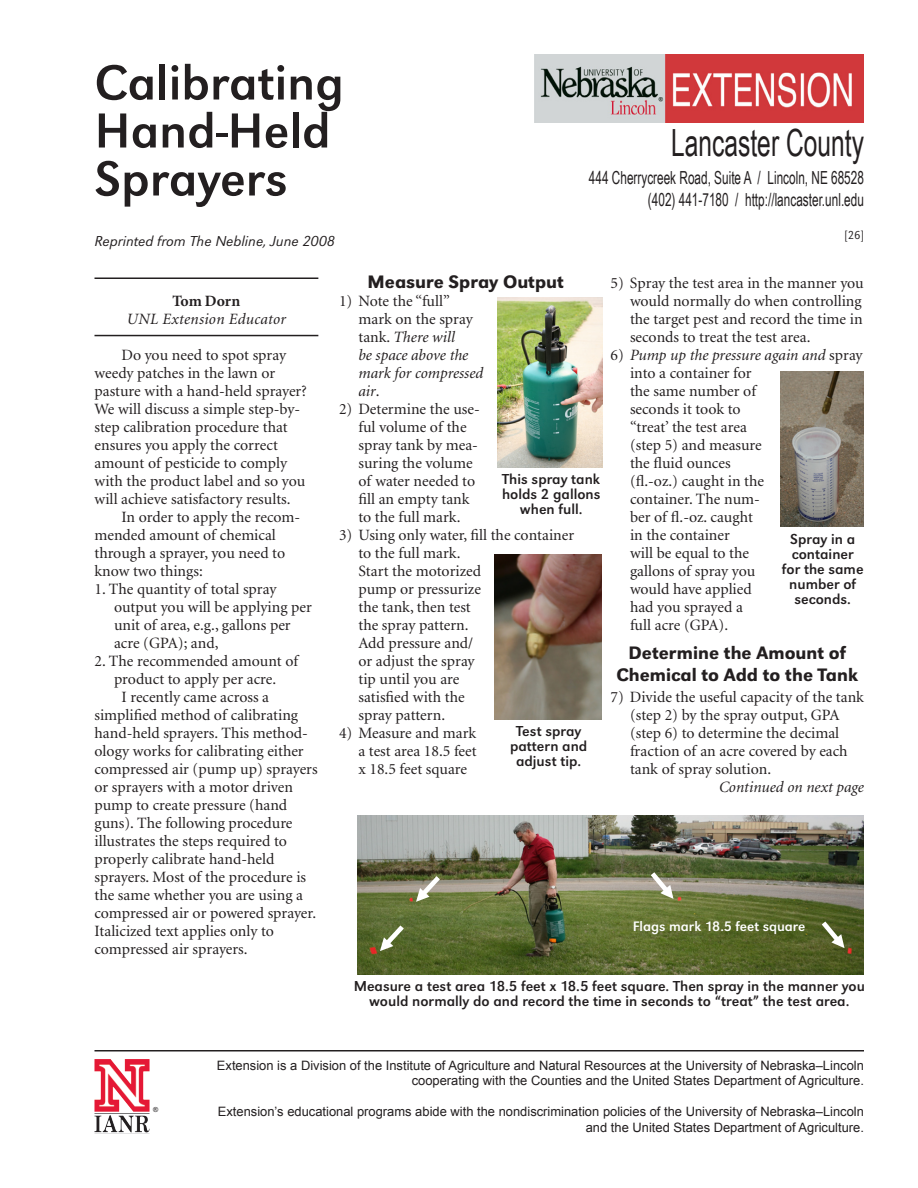
<style>
.page{position:relative;width:918px;height:1188px;background:#fff}
.page>*{position:absolute;margin:0;border:0;box-sizing:border-box;transform-origin:0 0}
.Headline_--_UNL_Tool{font:51px/48px "URW Grotesk T";color:#231f20}
.t1{font:37.5px "Arial Narrow";color:#231f20;scale:.8 1}
.Subhead_--_UNL_Toolb{font:500 18.75px/22.5px "URW Grotesk T";color:#231f20;text-align:center}
.t2{font:18px "Arial Narrow";color:#231f20;scale:.8 1}
.Bullets__Numbers__in{font:15.75px/18px "Minion";color:#231f20}
.Body_text_--_UNL_Too{font:15.75px/18px "Minion";color:#231f20}
.Bullets__Numbers__in-2{font:italic 15.75px/18px "Minion";color:#231f20}
.Byline_Title{font:italic 15.75px "Minion";letter-spacing:.02em;color:#231f20}
.Body_text_--_UNL_Too-2{font:italic 15.75px "Minion";color:#231f20}
.Byline_Name{font:700 15.75px "Minion";letter-spacing:-.005em;color:#231f20}
.Photo_Caption{font:15px/15px "URW Grotesk T";color:#231f20;text-align:center}
.handout_byline{font:italic 300 15px "URW Grotesk T";color:#231f20}
.Photo_Caption-2{font:14.25px "URW Grotesk T";color:#fff}
.t3{font:12.9px/15.5px "Arial";color:#231f20;text-align:right}
.Photo_credit{font:300 12px "URW Grotesk T";color:#231f20}
.t4{font:6.9px "Arial";color:#231f20}
.s1{font-style:normal}
.s2{font-style:italic}
</style>
<div class="page">
<img style="left:94px;top:1059px;width:56px;height:75px">
<hr style="left:94px;top:1050px;width:770px;height:2px;background:#231f20">
<img style="left:535px;top:54px;width:329px;height:69px">
<img style="left:498px;top:297px;width:104px;height:170px">
<img style="left:780px;top:371px;width:84px;height:155px">
<img style="left:495px;top:555px;width:107px;height:164px">
<img style="left:357px;top:815px;width:507px;height:160px">
<svg style="left:416px;top:876px;width:24px;height:26px"></svg>
<svg style="left:380px;top:925px;width:24px;height:26px"></svg>
<svg style="left:651px;top:872px;width:23px;height:27px"></svg>
<svg style="left:822px;top:922px;width:23px;height:26px"></svg>
<hr style="left:94px;top:278px;width:224px;height:1px;background:#231f20">
<hr style="left:94px;top:335px;width:224px;height:1px;background:#231f20">
<p class="Headline_--_UNL_Tool" style="left:94px;top:58px;width:251px">Calibrating<br>Hand-Held<br>Sprayers</p>
<p class="t1" style="left:671px;top:116px;width:243px">Lancaster County</p>
<p class="t2" style="left:589px;top:164px;width:345px">444 Cherrycreek Road, Suite A / Lincoln, NE 68528</p>
<p class="t2" style="left:648px;top:186px;width:272px">(402) 441-7180 / http://lancaster.unl.edu</p>
<p class="handout_byline" style="left:94px;top:232px;width:242px">Reprinted from The Nebline, June 2008</p>
<p class="Photo_credit" style="left:845px;top:228px;width:21px">[26]</p>
<p class="Byline_Name" style="left:172px;top:293px;width:69px">Tom Dorn</p>
<p class="Byline_Title" style="left:127px;top:311px;width:161px">UNL Extension Educator</p>
<p class="Body_text_--_UNL_Too" style="left:94px;top:347px;width:214px;text-indent:27px">Do you need to spot spray weedy patches in the lawn or pasture with a hand-held sprayer?<br>We will discuss a simple step-by&shy;step calibration procedure that ensures you apply the correct amount of pesticide to comply with the product label and so you will achieve satisfactory results.</p>
<p class="Body_text_--_UNL_Too" style="left:94px;top:509px;width:207px;text-indent:27px">In order to apply the recom&shy;mended amount of chemical through a sprayer, you need to know two things:</p>
<p class="Bullets__Numbers__in" style="left:114px;top:581px;width:199px;text-indent:-20px">1. The quantity of total spray output you will be applying per unit of area, e.g., gallons per acre (GPA); and,</p>
<p class="Bullets__Numbers__in" style="left:94px;top:653px;width:205px;text-align:center">2. The recommended amount of product to apply per acre.</p>
<p class="Body_text_--_UNL_Too" style="left:94px;top:689px;width:225px;text-indent:27px">I recently came across a simplified method of calibrating hand-held sprayers. This method&shy;ology works for calibrating either compressed air (pump up) sprayers or sprayers with a motor driven pump to create pressure (hand guns). The following procedure illustrates the steps required to properly calibrate hand-held sprayers. Most of the procedure is the same whether you are using a compressed air or powered sprayer.<br>Italicized text applies only to compressed air sprayers.</p>
<p class="Subhead_--_UNL_Toolb" style="left:368px;top:270px;width:198px">Measure Spray Output</p>
<p class="Bullets__Numbers__in-2" style="left:358px;top:293px;width:126px;text-indent:-20px"><span class="s1">1) Note the “full” mark on the spray tank.</span> There will<br>be space above the mark for compressed air<span class="s1">.</span></p>
<p class="Bullets__Numbers__in" style="left:358px;top:401px;width:123px;text-indent:-20px">2) Determine the use&shy;ful volume of the spray tank by mea&shy;suring the volume of water needed to fill an empty tank to the full mark.</p>
<p class="Bullets__Numbers__in" style="left:358px;top:527px;width:217px;text-indent:-20px">3) Using only water, fill the container to the full mark.<br>Start the motorized<br>pump or pressurize<br>the tank, then test<br>the spray pattern.<br>Add pressure and/<br>or adjust the spray<br>tip until you are<br>satisfied with the<br>spray pattern.</p>
<p class="Bullets__Numbers__in" style="left:358px;top:725px;width:120px;text-align:justify;text-indent:-20px">4) Measure and mark a test area 18.5 feet x 18.5 feet square</p>
<p class="Photo_Caption" style="left:502px;top:471px;width:100px">This spray tank holds 2 gallons when full.</p>
<p class="Photo_Caption" style="left:510px;top:723px;width:79px">Test spray pattern and adjust tip.</p>
<p class="Bullets__Numbers__in" style="left:630px;top:275px;width:235px;text-indent:-20px">5) Spray the test area in the manner you would normally do when controlling the target pest and record the time in seconds to treat the test area.</p>
<p class="Bullets__Numbers__in" style="left:630px;top:347px;width:234px;text-indent:-20px">6) <span class="s2">Pump up the pressure again and</span> spray into a container for<br>the same number of<br>seconds it took to<br>“treat’ the test area<br>(step 5) and measure<br>the fluid ounces<br>(fl.-oz.) caught in the<br>container. The num-<br>ber of fl.-oz. caught<br>in the container<br>will be equal to the<br>gallons of spray you<br>would have applied<br>had you sprayed a<br>full acre (GPA).</p>
<p class="Subhead_--_UNL_Toolb" style="left:616px;top:641px;width:243px">Determine the Amount of<br>Chemical to Add to the Tank</p>
<p class="Bullets__Numbers__in" style="left:630px;top:689px;width:236px;text-indent:-20px">7) Divide the useful capacity of the tank (step 2) by the spray output, GPA (step 6) to determine the decimal fraction of an acre covered by each tank of spray solution.</p>
<p class="Photo_Caption" style="left:782px;top:531px;width:83px">Spray in a container for the same number of seconds.</p>
<p class="Body_text_--_UNL_Too-2" style="left:719px;top:779px;width:146px">Continued on next page</p>
<p class="Photo_Caption-2" style="left:633px;top:918px;width:174px">Flags mark 18.5 feet square</p>
<p class="Photo_Caption" style="left:354px;top:978px;width:513px">Measure a test area 18.5 feet x 18.5 feet square. Then spray in the manner you would normally do and record the time in seconds to “treat” the test area.</p>
<p class="t4" style="left:153px;top:1105px;width:7px">®</p>
<p class="t3" style="left:217px;top:1058px;width:649px">Extension is a Division of the Institute of Agriculture and Natural Resources at the University of Nebraska–Lincoln cooperating with the Counties and the United States Department of Agriculture.</p>
<p class="t3" style="left:218px;top:1104px;width:648px">Extension’s educational programs abide with the nondiscrimination policies of the University of Nebraska–Lincoln and the United States Department of Agriculture.</p>
</div>
